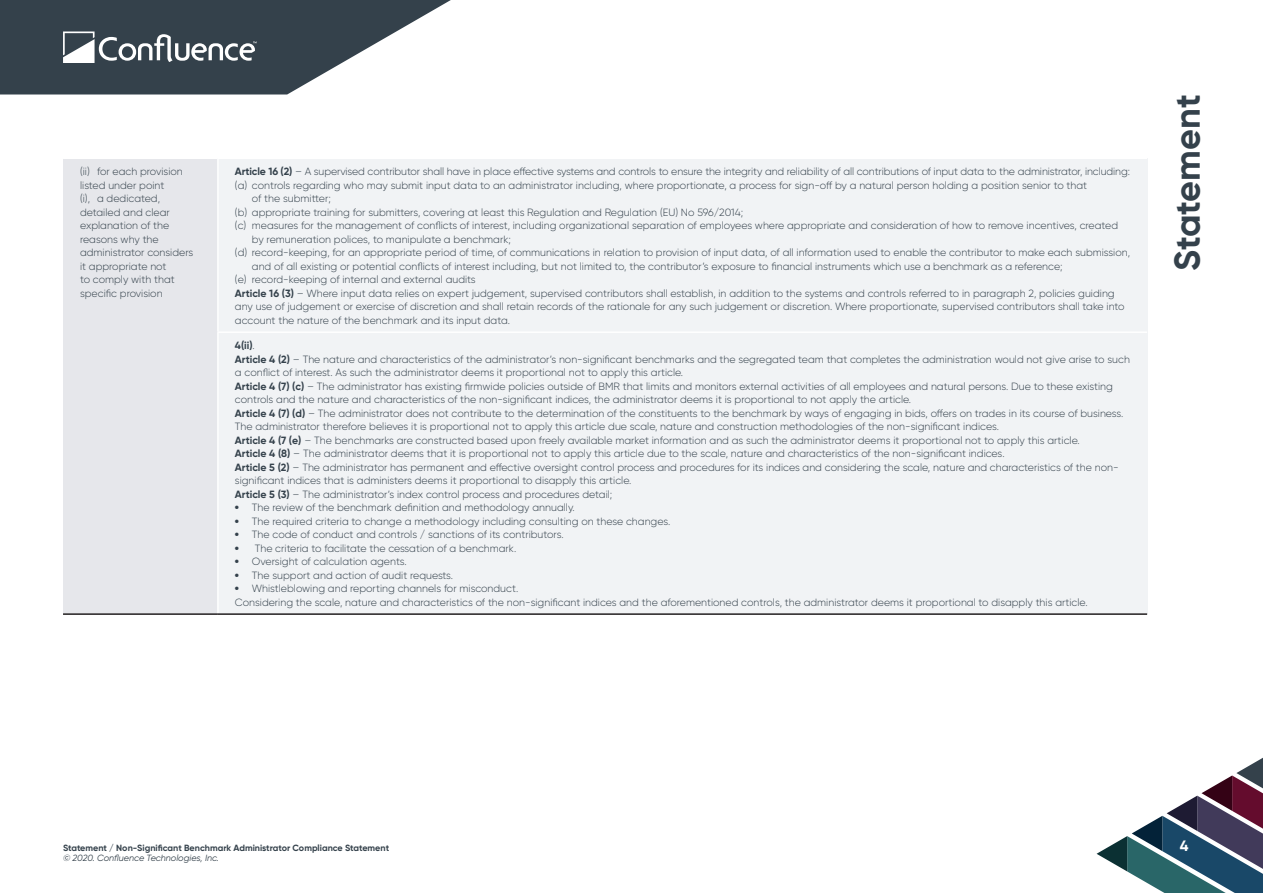
<style>
.page{position:relative;width:1263px;height:893px;background:#fff}
.page>*{position:absolute;margin:0;border:0;box-sizing:border-box;transform-origin:0 0}
.t1{font:700 36px "Gilroy";color:#34414b}
.t2{font:700 15px "Gilroy";color:#fff}
.Content{font:300 10.5px/13.5px "Gilroy";color:#34414b}
.Table_Indent{font:300 10.5px/13.5px "Gilroy";color:#34414b}
.Content-2{font:700 10.5px "Gilroy";color:#34414b}
.t3{font:700 9px "Gilroy";color:#34414b}
.t4{font:italic 9px "Gilroy";color:#34414b}
.s1{font-weight:700}
.s2{font-weight:300}
.s3{font-weight:900}
</style>
<div class="page">
<svg style="left:1096px;top:757px;width:167px;height:136px"></svg>
<svg style="left:0;top:0;width:451px;height:95px"></svg>
<div style="left:63px;top:158px;width:155px;height:456px;background:#e6e7eb"></div>
<div style="left:218px;top:158px;width:929px;height:174px;background:#f1f3f5"></div>
<div style="left:218px;top:332px;width:929px;height:282px;background:#f1f3f5"></div>
<hr style="left:63px;top:158px;width:155px;height:1px;background:#fff">
<hr style="left:218px;top:158px;width:929px;height:1px;background:#fff">
<hr style="left:217px;top:159px;width:2px;height:172px;background:#fff">
<hr style="left:217px;top:331px;width:930px;height:2px;background:#fff">
<hr style="left:217px;top:333px;width:2px;height:280px;background:#fff">
<hr style="left:63px;top:613px;width:155px;height:2px;background:#231f20">
<hr style="left:218px;top:613px;width:929px;height:2px;background:#231f20">
<p class="Content" style="left:80px;top:165px;width:104px">(ii) for each provision listed under point</p>
<p class="Content" style="left:80px;top:192px;width:115px">(i), a dedicated, detailed and clear explanation of the reasons why the administrator considers it appropriate not<br>to comply with that specific provision</p>
<p class="Content" style="left:235px;top:165px;width:896px"><span class="s1">Article 16 (2)</span> – A supervised contributor shall have in place effective systems and controls to ensure the integrity and reliability of all contributions of input data to the administrator, including:</p>
<p class="Table_Indent" style="left:252px;top:178px;width:837px;text-indent:-17px">(a) controls regarding who may submit input data to an administrator including, where proportionate, a process for sign-off by a natural person holding a position senior to that of the submitter;</p>
<p class="Table_Indent" style="left:235px;top:205px;width:510px">(b) appropriate training for submitters, covering at least this Regulation and Regulation (EU) No 596/2014;</p>
<p class="Table_Indent" style="left:252px;top:219px;width:868px;text-indent:-17px">(c) measures for the management of conflicts of interest, including organizational separation of employees where appropriate and consideration of how to remove incentives, created by remuneration polices, to manipulate a benchmark;</p>
<p class="Table_Indent" style="left:252px;top:246px;width:880px;text-indent:-17px">(d) record-keeping, for an appropriate period of time, of communications in relation to provision of input data, of all information used to enable the contributor to make each submission, and of all existing or potential conflicts of interest including, but not limited to, the contributor’s exposure to financial instruments which use a benchmark as a reference;</p>
<p class="Table_Indent" style="left:235px;top:273px;width:242px">(e) record-keeping of internal and external audits</p>
<p class="Content" style="left:235px;top:286px;width:891px"><span class="s1">Article 16 (3)</span> – Where input data relies on expert judgement, supervised contributors shall establish, in addition to the systems and controls referred to in paragraph 2, policies guiding any use of judgement or exercise of discretion and shall retain records of the rationale for any such judgement or discretion. Where proportionate, supervised contributors shall take into account the nature of the benchmark and its input data.</p>
<p class="Content-2" style="left:235px;top:339px;width:21px">4(ii)<span class="s2">.</span></p>
<p class="Content" style="left:235px;top:352px;width:896px"><span class="s1">Article 4 (2)</span> – The nature and characteristics of the administrator’s non-significant benchmarks and the segregated team that completes the administration would not give arise to such a conflict of interest. As such the administrator deems it proportional not to apply this article.</p>
<p class="Content" style="left:235px;top:379px;width:879px"><span class="s1">Article 4 (7) (c)</span> – The administrator has existing firmwide policies outside of BMR that limits and monitors external activities of all employees and natural persons. Due to these existing controls and the nature and characteristics of the non-significant indices, the administrator deems it is proportional to not apply the article.</p>
<p class="Content" style="left:235px;top:406px;width:890px"><span class="s1">Article 4 (7) (d)</span> – The administrator does not contribute to the determination of the constituents to the benchmark by ways of engaging in bids, offers on trades in its course of business.<br>The administrator therefore believes it is proportional not to apply this article due scale, nature and construction methodologies of the non-significant indices.</p>
<p class="Content" style="left:235px;top:433px;width:846px"><span class="s1">Article 4 (7 (e)</span> – The benchmarks are constructed based upon freely available market information and as such the administrator deems it proportional not to apply this article.</p>
<p class="Content" style="left:235px;top:447px;width:771px"><span class="s1">Article 4 (8)</span> – The administrator deems that it is proportional not to apply this article due to the scale, nature and characteristics of the non-significant indices.</p>
<p class="Content" style="left:235px;top:460px;width:885px"><span class="s1">Article 5 (2)</span> – The administrator has permanent and effective oversight control process and procedures for its indices and considering the scale, nature and characteristics of the non&shy;significant indices that is administers deems it proportional to disapply this article.</p>
<p class="Content" style="left:235px;top:487px;width:379px"><span class="s1">Article 5 (3)</span> – The administrator’s index control process and procedures detail;</p>
<p class="Content" style="left:235px;top:501px;width:341px"><span class="s3">•</span> The review of the benchmark definition and methodology annually.</p>
<p class="Content" style="left:235px;top:514px;width:437px"><span class="s3">•</span> The required criteria to change a methodology including consulting on these changes.</p>
<p class="Content" style="left:235px;top:528px;width:330px"><span class="s3">•</span> The code of conduct and controls / sanctions of its contributors.</p>
<p class="Content" style="left:235px;top:541px;width:283px"><span class="s3">•</span> The criteria to facilitate the cessation of a benchmark.</p>
<p class="Content" style="left:235px;top:555px;width:173px"><span class="s3">•</span> Oversight of calculation agents.</p>
<p class="Content" style="left:235px;top:568px;width:220px"><span class="s3">•</span> The support and action of audit requests.</p>
<p class="Content" style="left:235px;top:582px;width:285px"><span class="s3">•</span> Whistleblowing and reporting channels for misconduct.</p>
<p class="Content" style="left:235px;top:595px;width:854px">Considering the scale, nature and characteristics of the non-significant indices and the aforementioned controls, the administrator deems it proportional to disapply this article.</p>
<h1 class="t1" style="left:1165px;top:271px;width:178px;rotate:-90deg">Statement</h1>
<p class="t3" style="left:63px;top:842px;width:328px">Statement / Non-Significant Benchmark Administrator Compliance Statement</p>
<p class="t4" style="left:63px;top:852px;width:157px">© 2020. Confluence Technologies, Inc.</p>
<h2 class="t2" style="left:1180px;top:836px;width:10px">4</h2>
</div>
